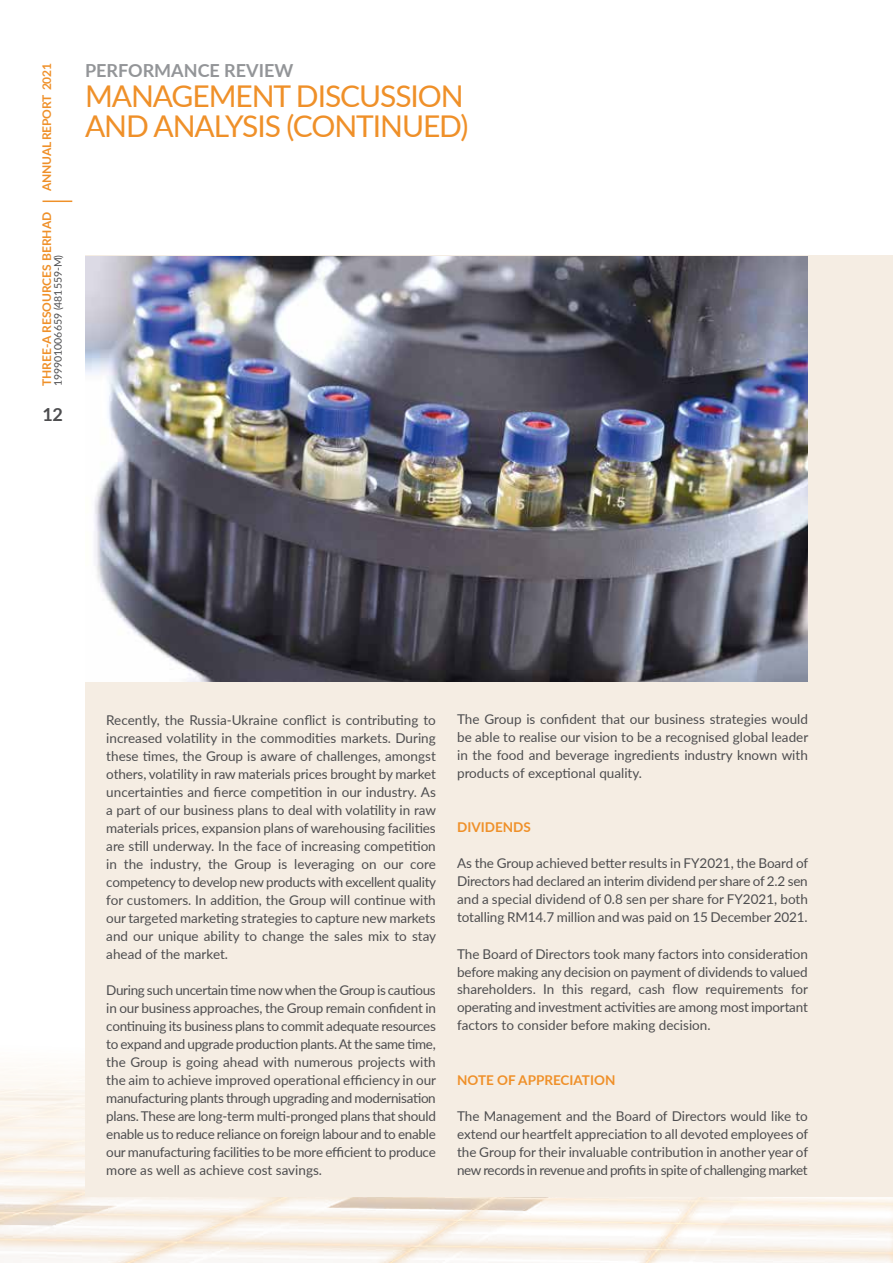
<style>
.page{position:relative;width:893px;height:1263px;background:#fff}
.page>*{position:absolute;margin:0;border:0;box-sizing:border-box;transform-origin:0 0}
.t1{font:30px/30px "Lato";letter-spacing:-.035em;color:#ef9029}
.t2{font:700 18px "Lato";color:#939598}
.t3{font:700 18px "Lato";color:#4d4d4f}
.t4{font:13.5px/18px "Lato";letter-spacing:-.005em;color:#4d4d4f;text-align:justify}
.t5{font:700 13.5px "Lato";color:#ef9029}
.t6{font:700 12px "Lato";letter-spacing:-.005em;color:#ef9029}
.t7{font:700 12px "Lato";letter-spacing:-.025em;color:#ef9029}
.t8{font:10.5px "Lato";color:#4d4d4f}
</style>
<div class="page">
<div style="left:85px;top:256px;width:808px;height:941px;background:#f5ede3"></div>
<img style="left:85px;top:257px;width:723px;height:425px">
<svg style="left:43px;top:201px;width:29px;height:1px"></svg>
<p class="t7" style="left:38px;top:191px;width:129px;rotate:-90deg">ANNUAL REPORT 2021</p>
<p class="t6" style="left:38px;top:386px;width:176px;rotate:-90deg">THREE-A RESOURCES BERHAD</p>
<p class="t8" style="left:50px;top:386px;width:133px;rotate:-90deg">199901006659 (481559-M)</p>
<h2 class="t3" style="left:43px;top:401px;width:22px">12</h2>
<h2 class="t2" style="left:85px;top:57px;width:210px">PERFORMANCE REVIEW</h2>
<h1 class="t1" style="left:85px;top:80px;width:385px">MANAGEMENT DISCUSSION<br>AND ANALYSIS (CONTINUED)</h1>
<p class="t4" style="left:106px;top:710px;width:331px">Recently, the Russia-Ukraine conflict is contributing to increased volatility in the commodities markets. During these times, the Group is aware of challenges, amongst others, volatility in raw materials prices brought by market uncertainties and fierce competition in our industry. As a part of our business plans to deal with volatility in raw materials prices, expansion plans of warehousing facilities are still underway. In the face of increasing competition in the industry, the Group is leveraging on our core competency to develop new products with excellent quality for customers. In addition, the Group will continue with our targeted marketing strategies to capture new markets and our unique ability to change the sales mix to stay ahead of the market.</p>
<p class="t4" style="left:106px;top:980px;width:331px">During such uncertain time now when the Group is cautious in our business approaches, the Group remain confident in continuing its business plans to commit adequate resources to expand and upgrade production plants. At the same time, the Group is going ahead with numerous projects with the aim to achieve improved operational efficiency in our manufacturing plants through upgrading and modernisation plans. These are long-term multi-pronged plans that should enable us to reduce reliance on foreign labour and to enable our manufacturing facilities to be more efficient to produce more as well as achieve cost savings.</p>
<p class="t4" style="left:457px;top:710px;width:353px">The Group is confident that our business strategies would be able to realise our vision to be a recognised global leader in the food and beverage ingredients industry known with products of exceptional quality.</p>
<p class="t5" style="left:457px;top:818px;width:75px">DIVIDENDS</p>
<p class="t4" style="left:457px;top:854px;width:353px">As the Group achieved better results in FY2021, the Board of Directors had declared an interim dividend per share of 2.2 sen and a special dividend of 0.8 sen per share for FY2021, both totalling RM14.7 million and was paid on 15 December 2021.</p>
<p class="t4" style="left:457px;top:944px;width:353px">The Board of Directors took many factors into consideration before making any decision on payment of dividends to valued shareholders. In this regard, cash flow requirements for operating and investment activities are among most important factors to consider before making decision.</p>
<p class="t5" style="left:457px;top:1070px;width:160px">NOTE OF APPRECIATION</p>
<p class="t4" style="left:457px;top:1106px;width:353px">The Management and the Board of Directors would like to extend our heartfelt appreciation to all devoted employees of the Group for their invaluable contribution in another year of new records in revenue and profits in spite of challenging market</p>
</div>
